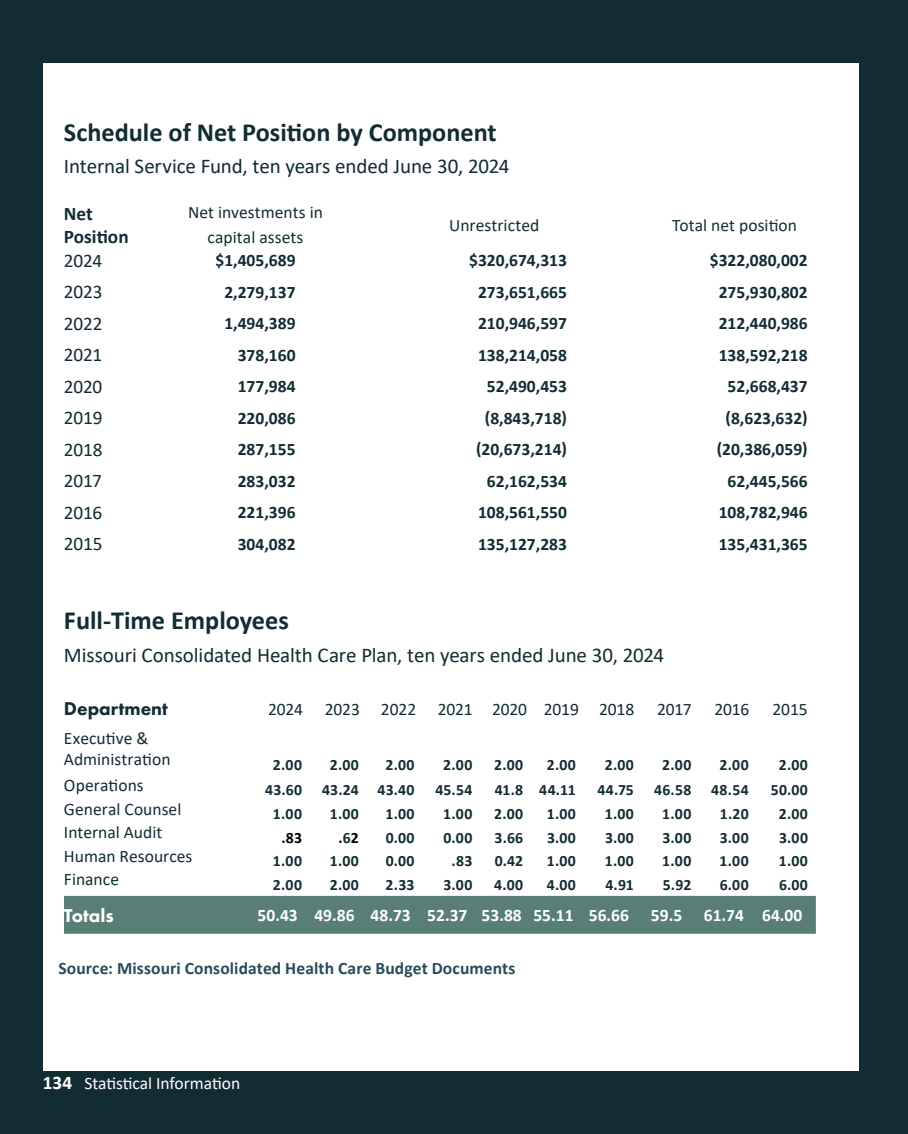
<style>
.page{position:relative;width:908px;height:1134px;background:#fff}
.page>*{position:absolute;margin:0;border:0;box-sizing:border-box;transform-origin:0 0}
.t1{font:700 26.25px "Calibri";color:#122c33}
.t2{font:21px "Calibri";letter-spacing:-.005em;color:#122c33}
.Callout{font:19.25px "Calibri";letter-spacing:-.01em;color:#122c33}
.t3{font:700 19.25px "Calibri";color:#122c33}
.t4{font:800 19.25px "Futura PT";color:#122c33}
.t5{font:800 19.25px "Futura PT";color:#fff}
.Callout-2{font:700 17.5px "Calibri";color:#122c33}
.Callout-3{font:17.5px/24.5px "Calibri";color:#122c33;text-align:center}
.Callout-4{font:700 17.5px "Calibri";letter-spacing:.005em;color:#264c5a}
.t6{font:700 17.5px "Calibri";color:#fff}
.t7{font:17.5px "Calibri";color:#fff}
.Callout-5{font:700 17.5px "Calibri";color:#102c33}
.Callout-6{font:700 15.75px "Calibri";letter-spacing:.03em;color:#122c33}
.Callout-7{font:700 15.75px "Calibri";color:#000}
.Callout-8{font:700 15.75px "Calibri";color:#102c33}
.s1{color:#122c33}
.s2{font-weight:700;font-size:19.25px}
</style>
<div class="page">
<div style="left:0;top:0;width:907px;height:1134px;background:#122c33"></div>
<div style="left:43px;top:63px;width:815px;height:1008px;background:#fff"></div>
<div style="left:64px;top:896px;width:751px;height:38px;background:#587e75"></div>
<p class="t1" style="left:64px;top:114px;width:434px">Schedule of Net Position by Component</p>
<p class="t2" style="left:64px;top:152px;width:447px">Internal Service Fund, ten years ended June 30, 2024</p>
<p class="t3" style="left:64px;top:200px;width:30px">Net</p>
<p class="t3" style="left:64px;top:223px;width:66px">Position</p>
<p class="Callout-3" style="left:188px;top:200px;width:136px">Net investments in capital assets</p>
<p class="Callout-3" style="left:449px;top:212px;width:92px">Unrestricted</p>
<p class="Callout-3" style="left:671px;top:212px;width:126px">Total net position</p>
<p class="Callout" style="left:64px;top:247px;width:40px">2024</p>
<p class="Callout-2" style="left:215px;top:248px;width:82px">$1,405,689</p>
<p class="Callout-2" style="left:469px;top:248px;width:99px">$320,674,313</p>
<p class="Callout-2" style="left:709px;top:248px;width:99px">$322,080,002</p>
<p class="Callout" style="left:64px;top:278px;width:40px">2023</p>
<p class="Callout-2" style="left:224px;top:279px;width:73px">2,279,137</p>
<p class="Callout-2" style="left:478px;top:279px;width:90px">273,651,665</p>
<p class="Callout-2" style="left:718px;top:279px;width:90px">275,930,802</p>
<p class="Callout" style="left:64px;top:310px;width:40px">2022</p>
<p class="Callout-2" style="left:224px;top:311px;width:73px">1,494,389</p>
<p class="Callout-2" style="left:478px;top:311px;width:90px">210,946,597</p>
<p class="Callout-2" style="left:718px;top:311px;width:90px">212,440,986</p>
<p class="Callout" style="left:64px;top:341px;width:40px">2021</p>
<p class="Callout-2" style="left:238px;top:342px;width:59px">378,160</p>
<p class="Callout-2" style="left:478px;top:342px;width:90px">138,214,058</p>
<p class="Callout-5" style="left:718px;top:342px;width:90px">138,592,218</p>
<p class="Callout" style="left:64px;top:373px;width:40px">2020</p>
<p class="Callout-2" style="left:238px;top:374px;width:59px">177,984</p>
<p class="Callout-2" style="left:487px;top:374px;width:82px">52,490,453</p>
<p class="Callout-2" style="left:727px;top:374px;width:82px">52,668,437</p>
<p class="Callout" style="left:64px;top:404px;width:40px">2019</p>
<p class="Callout-2" style="left:238px;top:405px;width:59px">220,086</p>
<p class="Callout-2" style="left:484px;top:405px;width:84px">(8,843,718)</p>
<p class="Callout-2" style="left:725px;top:405px;width:84px">(8,623,632)</p>
<p class="Callout" style="left:64px;top:436px;width:40px">2018</p>
<p class="Callout-2" style="left:238px;top:437px;width:59px">287,155</p>
<p class="Callout-2" style="left:476px;top:437px;width:92px">(20,673,214)</p>
<p class="Callout-2" style="left:716px;top:437px;width:92px">(20,386,059)</p>
<p class="Callout" style="left:64px;top:467px;width:39px">2017</p>
<p class="Callout-2" style="left:238px;top:468px;width:59px">283,032</p>
<p class="Callout-2" style="left:487px;top:468px;width:82px">62,162,534</p>
<p class="Callout-2" style="left:727px;top:468px;width:82px">62,445,566</p>
<p class="Callout" style="left:64px;top:499px;width:40px">2016</p>
<p class="Callout-2" style="left:238px;top:500px;width:59px">221,396</p>
<p class="Callout-5" style="left:478px;top:500px;width:90px">108,561,550</p>
<p class="Callout-2" style="left:718px;top:500px;width:90px">108,782,946</p>
<p class="Callout" style="left:64px;top:530px;width:40px">2015</p>
<p class="Callout-2" style="left:238px;top:531px;width:59px">304,082</p>
<p class="Callout-2" style="left:478px;top:531px;width:90px">135,127,283</p>
<p class="Callout-2" style="left:718px;top:531px;width:90px">135,431,365</p>
<p class="t1" style="left:64px;top:602px;width:226px">Full-Time Employees</p>
<p class="t2" style="left:64px;top:640px;width:601px">Missouri Consolidated Health Care Plan, ten years ended June 30, 2024</p>
<p class="t4" style="left:64px;top:696px;width:105px">Department</p>
<p class="Callout-3" style="left:268px;top:696px;width:36px">2024</p>
<p class="Callout-3" style="left:324px;top:696px;width:37px">2023</p>
<p class="Callout-3" style="left:381px;top:696px;width:37px">2022</p>
<p class="Callout-3" style="left:437px;top:696px;width:37px">2021</p>
<p class="Callout-3" style="left:492px;top:696px;width:37px">2020</p>
<p class="Callout-3" style="left:543px;top:696px;width:37px">2019</p>
<p class="Callout-3" style="left:599px;top:696px;width:37px">2018</p>
<p class="Callout-3" style="left:657px;top:696px;width:36px">2017</p>
<p class="Callout-3" style="left:714px;top:696px;width:36px">2016</p>
<p class="Callout-3" style="left:772px;top:696px;width:37px">2015</p>
<p class="Callout-3" style="left:64px;top:727px;width:108px;line-height:21px;text-align:left">Executive &amp;<br>Administration</p>
<p class="Callout-6" style="left:273px;top:754px;width:31px">2.00</p>
<p class="Callout-6" style="left:329px;top:754px;width:31px">2.00</p>
<p class="Callout-6" style="left:385px;top:754px;width:31px">2.00</p>
<p class="Callout-6" style="left:443px;top:754px;width:31px">2.00</p>
<p class="Callout-6" style="left:494px;top:754px;width:31px">2.00</p>
<p class="Callout-6" style="left:546px;top:754px;width:31px">2.00</p>
<p class="Callout-6" style="left:604px;top:754px;width:31px">2.00</p>
<p class="Callout-6" style="left:662px;top:754px;width:31px">2.00</p>
<p class="Callout-6" style="left:719px;top:754px;width:31px">2.00</p>
<p class="Callout-6" style="left:778px;top:754px;width:31px">2.00</p>
<p class="Callout-3" style="left:64px;top:772px;width:81px">Operations</p>
<p class="Callout-6" style="left:265px;top:779px;width:38px">43.60</p>
<p class="Callout-6" style="left:322px;top:779px;width:38px">43.24</p>
<p class="Callout-6" style="left:377px;top:779px;width:38px">43.40</p>
<p class="Callout-6" style="left:435px;top:779px;width:38px">45.54</p>
<p class="Callout-6" style="left:494px;top:779px;width:30px">41.8</p>
<p class="Callout-6" style="left:539px;top:779px;width:38px">44.11</p>
<p class="Callout-6" style="left:597px;top:779px;width:38px">44.75</p>
<p class="Callout-6" style="left:654px;top:779px;width:39px">46.58</p>
<p class="Callout-6" style="left:711px;top:779px;width:39px">48.54</p>
<p class="Callout-6" style="left:770px;top:779px;width:39px">50.00</p>
<p class="Callout-3" style="left:64px;top:796px;width:119px">General Counsel</p>
<p class="Callout-6" style="left:273px;top:803px;width:31px">1.00</p>
<p class="Callout-6" style="left:330px;top:803px;width:31px">1.00</p>
<p class="Callout-6" style="left:385px;top:803px;width:31px">1.00</p>
<p class="Callout-6" style="left:443px;top:803px;width:31px">1.00</p>
<p class="Callout-6" style="left:494px;top:803px;width:31px">2.00</p>
<p class="Callout-6" style="left:546px;top:803px;width:31px">1.00</p>
<p class="Callout-6" style="left:604px;top:803px;width:31px">1.00</p>
<p class="Callout-6" style="left:662px;top:803px;width:31px">1.00</p>
<p class="Callout-6" style="left:719px;top:803px;width:30px">1.20</p>
<p class="Callout-6" style="left:778px;top:803px;width:31px">2.00</p>
<p class="Callout-3" style="left:64px;top:820px;width:100px">Internal Audit</p>
<p class="Callout-7" style="left:281px;top:826px;width:22px">.83</p>
<p class="Callout-7" style="left:338px;top:826px;width:22px">.<span class="s1">6</span>2</p>
<p class="Callout-6" style="left:385px;top:826px;width:30px">0.00</p>
<p class="Callout-6" style="left:443px;top:826px;width:30px">0.00</p>
<p class="Callout-6" style="left:494px;top:826px;width:30px">3.66</p>
<p class="Callout-6" style="left:547px;top:826px;width:30px">3.00</p>
<p class="Callout-6" style="left:604px;top:826px;width:30px">3.00</p>
<p class="Callout-6" style="left:662px;top:826px;width:30px">3.00</p>
<p class="Callout-6" style="left:719px;top:826px;width:30px">3.00</p>
<p class="Callout-6" style="left:778px;top:826px;width:30px">3.00</p>
<p class="Callout-3" style="left:64px;top:843px;width:130px">Human Resources</p>
<p class="Callout-6" style="left:273px;top:850px;width:31px">1.00</p>
<p class="Callout-6" style="left:330px;top:850px;width:31px">1.00</p>
<p class="Callout-6" style="left:385px;top:850px;width:30px">0.00</p>
<p class="Callout-6" style="left:451px;top:850px;width:22px">.83</p>
<p class="Callout-6" style="left:494px;top:850px;width:30px">0.42</p>
<p class="Callout-6" style="left:546px;top:850px;width:31px">1.00</p>
<p class="Callout-6" style="left:604px;top:850px;width:31px">1.00</p>
<p class="Callout-6" style="left:662px;top:850px;width:31px">1.00</p>
<p class="Callout-6" style="left:719px;top:850px;width:31px">1.00</p>
<p class="Callout-6" style="left:778px;top:850px;width:31px">1.00</p>
<p class="Callout-3" style="left:64px;top:867px;width:57px">Finance</p>
<p class="Callout-6" style="left:273px;top:874px;width:31px">2.00</p>
<p class="Callout-6" style="left:329px;top:874px;width:31px">2.00</p>
<p class="Callout-6" style="left:385px;top:874px;width:30px">2.33</p>
<p class="Callout-6" style="left:443px;top:874px;width:30px">3.00</p>
<p class="Callout-6" style="left:494px;top:874px;width:30px">4.00</p>
<p class="Callout-6" style="left:546px;top:874px;width:30px">4.00</p>
<p class="Callout-8" style="left:605px;top:874px;width:30px">4.91</p>
<p class="Callout-6" style="left:662px;top:874px;width:30px">5.92</p>
<p class="Callout-6" style="left:719px;top:874px;width:30px">6.00</p>
<p class="Callout-6" style="left:778px;top:874px;width:30px">6.00</p>
<p class="t5" style="left:64px;top:904px;width:51px">Totals</p>
<p class="t6" style="left:257px;top:903px;width:42px">50.43</p>
<p class="t6" style="left:314px;top:903px;width:42px">49.86</p>
<p class="t6" style="left:370px;top:903px;width:42px">48.73</p>
<p class="t6" style="left:427px;top:903px;width:42px">52.37</p>
<p class="t6" style="left:481px;top:903px;width:42px">53.88</p>
<p class="t6" style="left:533px;top:903px;width:42px">55.11</p>
<p class="t6" style="left:588px;top:903px;width:42px">56.66</p>
<p class="t6" style="left:650px;top:903px;width:33px">59.5</p>
<p class="t6" style="left:703px;top:903px;width:42px">61.74</p>
<p class="t6" style="left:762px;top:903px;width:42px">64.00</p>
<p class="Callout-4" style="left:58px;top:955px;width:458px">Source: Missouri Consolidated Health Care Budget Documents</p>
<p class="t7" style="left:43px;top:1071px;width:199px"><span class="s2">134</span> Statistical Information</p>
</div>
